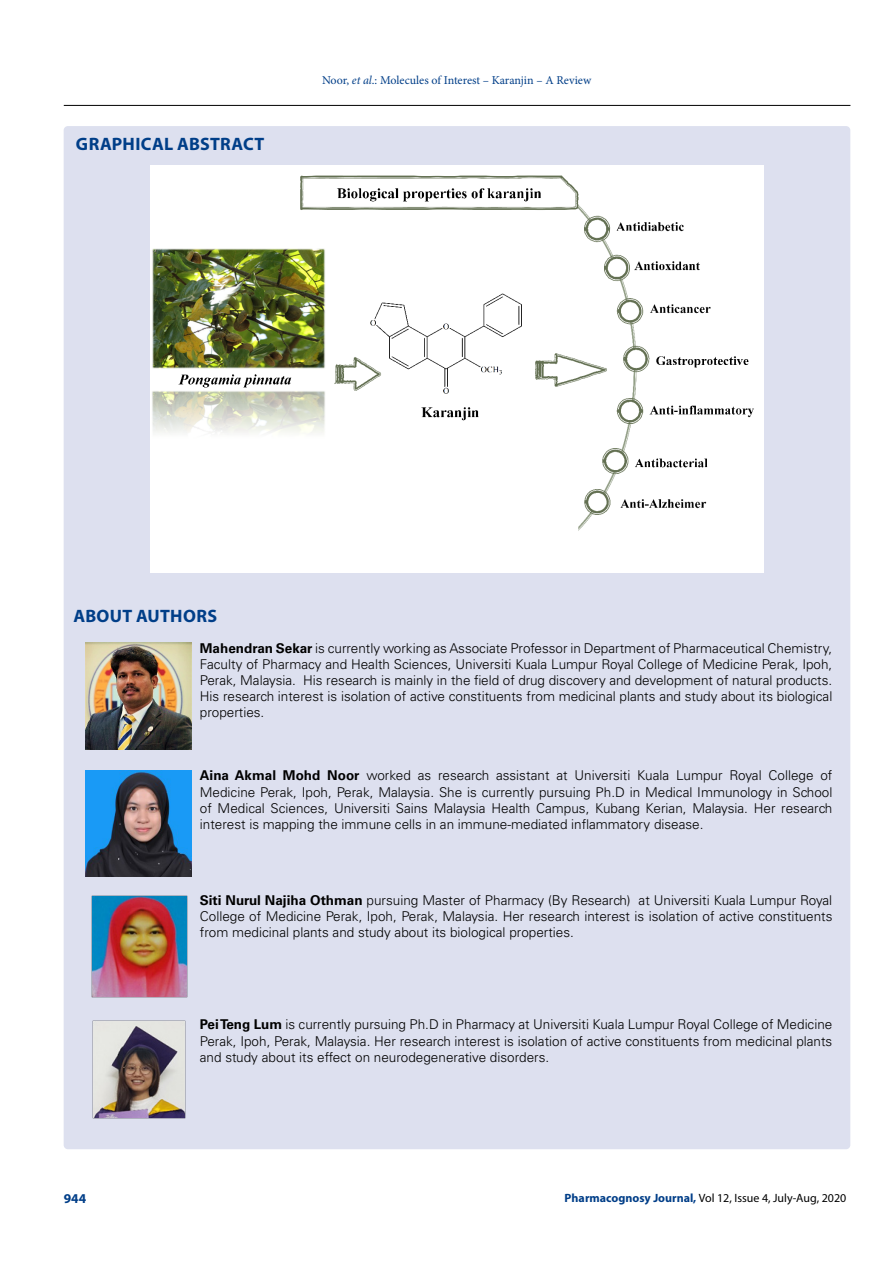
<style>
.page{position:relative;width:893px;height:1263px;background:#fff}
.page>*{position:absolute;margin:0;border:0;box-sizing:border-box;transform-origin:0 0}
.t1{font:700 18px "Myriad Pro";letter-spacing:.015em;color:#003e88}
.t2{font:300 13.5px/16.2px "Univers LT Std";color:#000;text-align:justify}
.t3{font:700 13.5px "Myriad Pro";color:#003e88}
.t4{font:12px "Myriad Pro";color:#000}
.t5{font:12px "Minion Pro";color:#003e88}
.s1{font-style:italic}
.s2{font-weight:700}
.s3{font-weight:700;color:#003e88}
</style>
<div class="page">
<hr style="left:64px;top:105px;width:786px;height:1px;background:#000">
<div style="left:64px;top:126px;width:786px;height:1023px;background:#dde0ef;border-radius:4px"></div>
<img style="left:151px;top:165px;width:612px;height:408px">
<img style="left:85px;top:643px;width:107px;height:106px">
<img style="left:86px;top:771px;width:106px;height:105px">
<img style="left:91px;top:896px;width:96px;height:102px">
<img style="left:92px;top:1020px;width:94px;height:99px">
<h1 class="t1" style="left:76px;top:133px;width:190px">GRAPHICAL ABSTRACT</h1>
<p class="t5" style="left:322px;top:72px;width:271px">Noor, <span class="s1">et al</span>.: Molecules of Interest – Karanjin – A Review</p>
<h1 class="t1" style="left:74px;top:604px;width:145px">ABOUT AUTHORS</h1>
<p class="t2" style="left:200px;top:640px;width:634px"><span class="s2">Mahendran Sekar</span> is currently working as Associate Professor in Department of Pharmaceutical Chemistry, Faculty of Pharmacy and Health Sciences, Universiti Kuala Lumpur Royal College of Medicine Perak, Ipoh, Perak, Malaysia. His research is mainly in the field of drug discovery and development of natural products.<br>His research interest is isolation of active constituents from medicinal plants and study about its biological properties.</p>
<p class="t2" style="left:200px;top:768px;width:634px"><span class="s2">Aina Akmal Mohd Noor</span> worked as research assistant at Universiti Kuala Lumpur Royal College of Medicine Perak, Ipoh, Perak, Malaysia. She is currently pursuing Ph.D in Medical Immunology in School of Medical Sciences, Universiti Sains Malaysia Health Campus, Kubang Kerian, Malaysia. Her research interest is mapping the immune cells in an immune-mediated inflammatory disease.</p>
<p class="t2" style="left:200px;top:892px;width:634px"><span class="s2">Siti Nurul Najiha Othman</span> pursuing Master of Pharmacy (By Research) at Universiti Kuala Lumpur Royal College of Medicine Perak, Ipoh, Perak, Malaysia. Her research interest is isolation of active constituents from medicinal plants and study about its biological properties.</p>
<p class="t2" style="left:200px;top:1016px;width:634px"><span class="s2">Pei Teng Lum</span> is currently pursuing Ph.D in Pharmacy at Universiti Kuala Lumpur Royal College of Medicine Perak, Ipoh, Perak, Malaysia. Her research interest is isolation of active constituents from medicinal plants and study about its effect on neurodegenerative disorders.</p>
<p class="t3" style="left:64px;top:1189px;width:24px">944</p>
<p class="t4" style="left:565px;top:1190px;width:283px"><span class="s3">Pharmacognosy Journal,</span> Vol 12, Issue 4, July-Aug, 2020</p>
</div>
